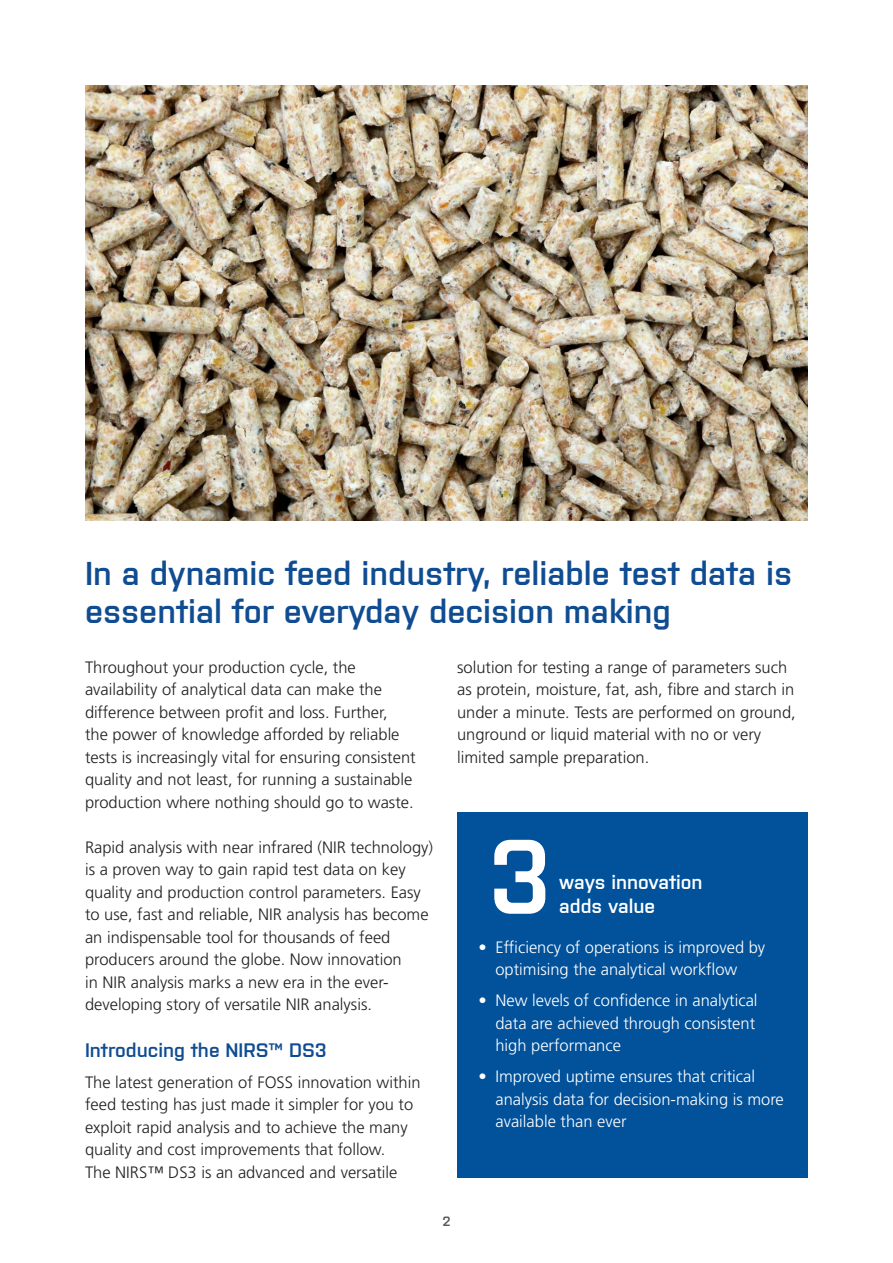
<style>
.page{position:relative;width:893px;height:1263px;background:#fff}
.page>*{position:absolute;margin:0;border:0;box-sizing:border-box;transform-origin:0 0}
.Rubrik_22{font:600 33px/37.5px "Purista";color:#0f4c91}
.Mellem_overskrift_13{font:600 19.5px/24px "Purista";color:#fff}
.Mellem_overskrift_13-2{font:600 19.5px "Purista";color:#0f4c91}
.Body{font:300 16.5px/22.5px "Frutiger LT Pro";color:#231f20}
.Body-2{font:300 16.5px/22.5px "Frutiger LT Pro";color:#fff}
.t1{font:600 13.5px "Purista";color:#57585a}
</style>
<div class="page">
<div style="left:457px;top:812px;width:351px;height:366px;background:#01519b"></div>
<img style="left:85px;top:85px;width:723px;height:436px">
<svg style="left:494px;top:840px;width:51px;height:74px"></svg>
<p class="Rubrik_22" style="left:85px;top:552px;width:708px">In a dynamic feed industry, reliable test data is essential for everyday decision making</p>
<p class="Body" style="left:85px;top:656px;width:332px">Throughout your production cycle, the availability of analytical data can make the difference between profit and loss. Further,<br>the power of knowledge afforded by reliable tests is increasingly vital for ensuring consistent quality and not least, for running a sustainable production where nothing should go to waste.</p>
<p class="Body" style="left:85px;top:836px;width:350px">Rapid analysis with near infrared (NIR technology) is a proven way to gain rapid test data on key quality and production control parameters. Easy to use, fast and reliable, NIR analysis has become an indispensable tool for thousands of feed producers around the globe. Now innovation<br>in NIR analysis marks a new era in the ever&shy;developing story of versatile NIR analysis.</p>
<p class="Mellem_overskrift_13-2" style="left:85px;top:1035px;width:243px">Introducing the NIRS™ DS3</p>
<p class="Body" style="left:85px;top:1071px;width:337px">The latest generation of FOSS innovation within feed testing has just made it simpler for you to exploit rapid analysis and to achieve the many quality and cost improvements that follow.</p>
<p class="Body" style="left:85px;top:1161px;width:314px">The NIRS™ DS3 is an advanced and versatile</p>
<p class="Body" style="left:457px;top:656px;width:340px">solution for testing a range of parameters such as protein, moisture, fat, ash, fibre and starch in under a minute. Tests are performed on ground, unground or liquid material with no or very limited sample preparation.</p>
<p class="Mellem_overskrift_13" style="left:559px;top:869px;width:145px">ways innovation adds value</p>
<p class="Body-2" style="left:495px;top:936px;width:271px;text-indent:-17px">• Efficiency of operations is improved by optimising the analytical workflow</p>
<p class="Body-2" style="left:495px;top:989px;width:264px;text-indent:-17px">• New levels of confidence in analytical data are achieved through consistent high performance</p>
<p class="Body-2" style="left:495px;top:1065px;width:290px;text-indent:-17px">• Improved uptime ensures that critical analysis data for decision-making is more available than ever</p>
<p class="t1" style="left:442px;top:1211px;width:10px">2</p>
</div>
